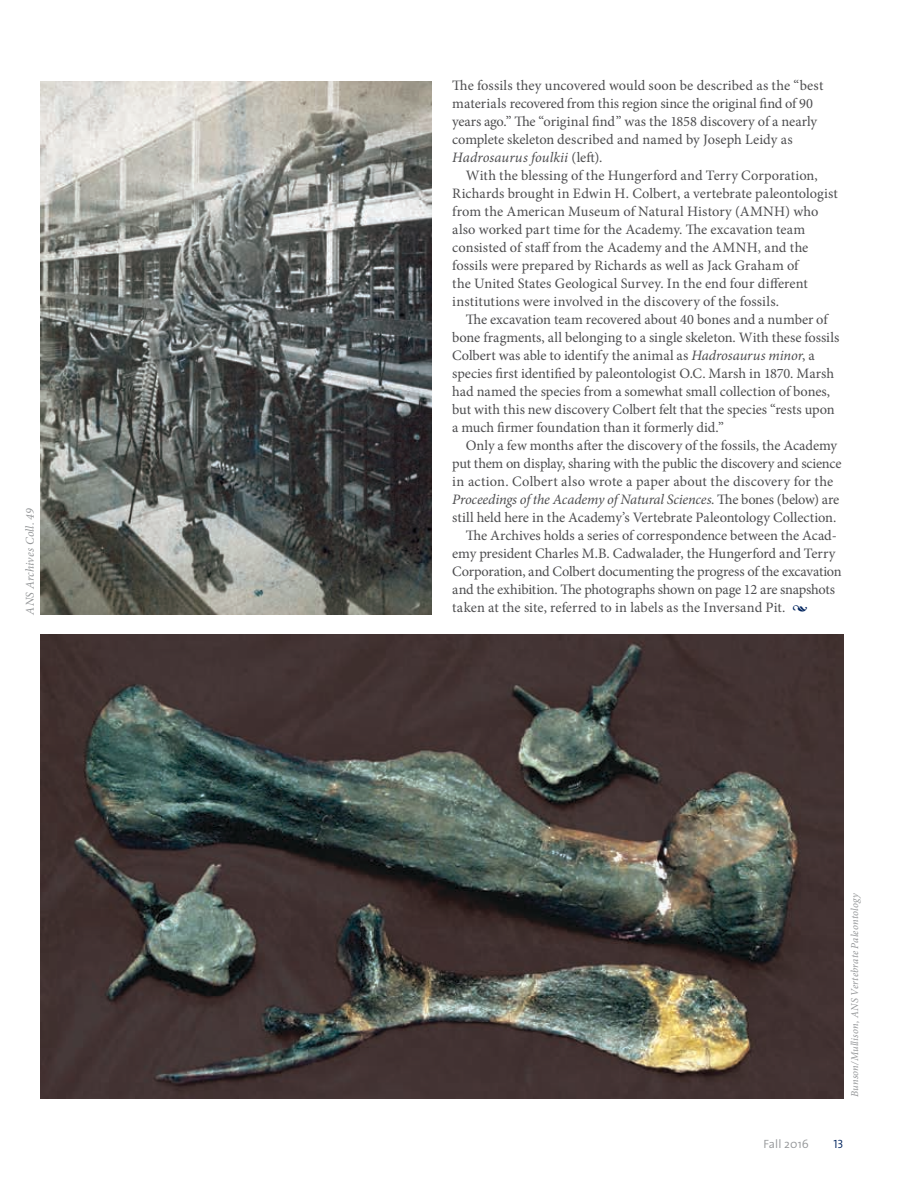
<style>
.page{position:relative;width:918px;height:1188px;background:#fff}
.page>*{position:absolute;margin:0;border:0;box-sizing:border-box;transform-origin:0 0}
.t1{font:14.4px/18px "Minion Pro";color:#4d4d4f}
.t2{font:italic 14.4px "Minion Pro";letter-spacing:-.005em;color:#4d4d4f}
.t3{font:italic 12px "Minion Pro";color:#949698}
.t4{font:300 12px "The Sans";color:#949698}
.t5{font:12px "The Sans Semi Light Caps";color:#00245e}
.t6{font:italic 10.5px "Minion Pro";color:#949698}
.s1{font-style:italic}
.s2{font-style:normal}
.s3{font-style:italic;color:#00245e}
</style>
<div class="page">
<img style="left:40px;top:634px;width:804px;height:465px">
<img style="left:40px;top:81px;width:392px;height:534px">
<p class="t3" style="left:22px;top:615px;width:108px;rotate:-90deg">ANS Archives Coll. 49</p>
<p class="t1" style="left:452px;top:76px;width:373px">The fossils they uncovered would soon be described as the “best materials recovered from this region since the original find of 90 years ago.” The “original find” was the 1858 discovery of a nearly complete skeleton described and named by Joseph Leidy as <span class="s1">Hadrosaurus foulkii</span> (left).</p>
<p class="t1" style="left:452px;top:166px;width:387px;text-indent:13px">With the blessing of the Hungerford and Terry Corporation, Richards brought in Edwin H. Colbert, a vertebrate paleontologist from the American Museum of Natural History (AMNH) who also worked part time for the Academy. The excavation team consisted of staff from the Academy and the AMNH, and the fossils were prepared by Richards as well as Jack Graham of<br>the United States Geological Survey. In the end four different institutions were involved in the discovery of the fossils.</p>
<p class="t1" style="left:452px;top:310px;width:389px;text-indent:13px">The excavation team recovered about 40 bones and a number of bone fragments, all belonging to a single skeleton. With these fossils Colbert was able to identify the animal as <span class="s1">Hadrosaurus minor</span>, a species first identified by paleontologist O.C. Marsh in 1870. Marsh had named the species from a somewhat small collection of bones, but with this new discovery Colbert felt that the species “rests upon a much firmer foundation than it formerly did.”</p>
<p class="t1" style="left:466px;top:436px;width:373px">Only a few months after the discovery of the fossils, the Academy</p>
<p class="t1" style="left:452px;top:454px;width:391px">put them on display, sharing with the public the discovery and science</p>
<p class="t1" style="left:452px;top:472px;width:383px">in action. Colbert also wrote a paper about the discovery for the</p>
<p class="t2" style="left:452px;top:490px;width:389px">Proceedings ofthe Academy ofNatural Sciences<span class="s2">. The bones (below) are</span></p>
<p class="t1" style="left:452px;top:508px;width:386px">still held here in the Academy’s Vertebrate Paleontology Collection.</p>
<p class="t1" style="left:466px;top:526px;width:373px">The Archives holds a series of correspondence between the Acad-</p>
<p class="t1" style="left:452px;top:544px;width:385px">emy president Charles M.B. Cadwalader, the Hungerford and Terry</p>
<p class="t1" style="left:452px;top:562px;width:391px">Corporation, and Colbert documenting the progress of the excavation</p>
<p class="t1" style="left:452px;top:580px;width:385px">and the exhibition. The photographs shown on page 12 are snapshots</p>
<p class="t1" style="left:452px;top:598px;width:357px">taken at the site, referred to in labels as the Inversand Pit. <span class="s3">•</span></p>
<p class="t6" style="left:848px;top:1097px;width:206px;rotate:-90deg">Bunson/Mullison, ANS Vertebrate Paleontology</p>
<p class="t4" style="left:763px;top:1134px;width:47px">Fall 2016</p>
<p class="t5" style="left:834px;top:1134px;width:12px">13</p>
</div>
